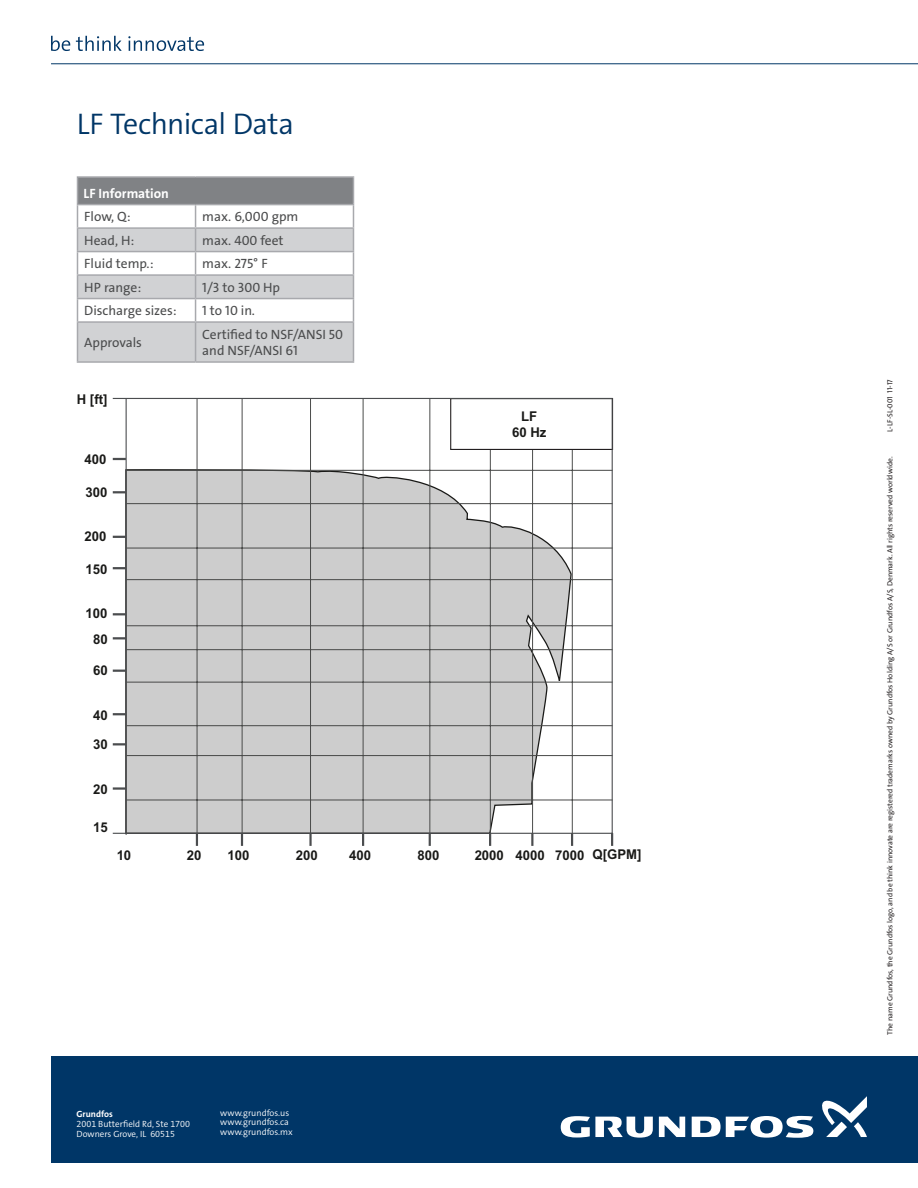
<style>
.page{position:relative;width:918px;height:1188px;background:#fff}
.page>*{position:absolute;margin:0;border:0;box-sizing:border-box;transform-origin:0 0}
.t1{font:30px "Grundfos The Sans V2 OT 4 SL";letter-spacing:-.02em;color:#003667}
.t2{font:13.5px/16.5px "Grundfos The Sans V2 OT 5 R";color:#4b4c4d}
.t3{font:700 13.5px/16.2px "Arial";color:#1a1a18;text-align:center}
.t4{font:13.5px "Grundfos The Sans V2 OT 7 B";letter-spacing:-.005em;color:#fff}
.t5{font:9px/9.9px "Grundfos The Sans V2 OT 4 SL";color:#fff}
.t6{font:9px "Grundfos The Sans V2 OT 7 B";color:#fff}
.t7{font:7.5px "Grundfos The Sans V2 OT 5 R";color:#231f20}
</style>
<div class="page">
<div style="left:51px;top:1056px;width:867px;height:106px;background:#003667"></div>
<hr style="left:51px;top:63px;width:867px;height:1px;background:#003667">
<svg style="left:659px;top:1117px;width:26px;height:20px"></svg>
<svg style="left:561px;top:1116px;width:92px;height:22px"></svg>
<svg style="left:692px;top:1116px;width:121px;height:22px"></svg>
<svg style="left:822px;top:1096px;width:45px;height:41px"></svg>
<svg style="left:51px;top:36px;width:19px;height:15px"></svg>
<svg style="left:76px;top:36px;width:46px;height:15px"></svg>
<svg style="left:128px;top:36px;width:76px;height:15px"></svg>
<hr style="left:77px;top:361px;width:119px;height:2px;background:#a8a9ad">
<hr style="left:196px;top:361px;width:158px;height:2px;background:#a8a9ad">
<hr style="left:77px;top:176px;width:119px;height:2px;background:#a8a9ad">
<hr style="left:196px;top:176px;width:158px;height:2px;background:#a8a9ad">
<svg style="left:77px;top:178px;width:277px;height:184px"></svg>
<hr style="left:77px;top:204px;width:119px;height:1px;background:#a8a9ad">
<hr style="left:196px;top:204px;width:158px;height:1px;background:#a8a9ad">
<svg style="left:196px;top:836px;width:2px;height:10px"></svg>
<svg style="left:241px;top:836px;width:2px;height:10px"></svg>
<svg style="left:309px;top:836px;width:3px;height:10px"></svg>
<svg style="left:362px;top:836px;width:2px;height:10px"></svg>
<svg style="left:429px;top:836px;width:2px;height:10px"></svg>
<svg style="left:489px;top:836px;width:2px;height:10px"></svg>
<svg style="left:531px;top:836px;width:2px;height:10px"></svg>
<svg style="left:571px;top:836px;width:2px;height:10px"></svg>
<svg style="left:611px;top:836px;width:2px;height:10px"></svg>
<svg style="left:112px;top:397px;width:501px;height:439px"></svg>
<h1 class="t1" style="left:77px;top:104px;width:219px">LF Technical Data</h1>
<h2 class="t4" style="left:83px;top:185px;width:87px">LF Information</h2>
<h2 class="t2" style="left:84px;top:209px;width:48px">Flow, Q:</h2>
<h2 class="t2" style="left:202px;top:209px;width:98px">max. 6,000 gpm</h2>
<h2 class="t2" style="left:84px;top:232px;width:52px">Head, H:</h2>
<h2 class="t2" style="left:202px;top:232px;width:83px">max. 400 feet</h2>
<h2 class="t2" style="left:84px;top:256px;width:71px">Fluid temp.:</h2>
<h2 class="t2" style="left:202px;top:256px;width:67px">max. 275° F</h2>
<h2 class="t2" style="left:84px;top:279px;width:59px">HP range:</h2>
<h2 class="t2" style="left:202px;top:279px;width:79px">1/3 to 300 Hp</h2>
<h2 class="t2" style="left:84px;top:303px;width:94px">Discharge sizes:</h2>
<h2 class="t2" style="left:202px;top:303px;width:54px">1 to 10 in.</h2>
<h2 class="t2" style="left:84px;top:334px;width:59px">Approvals</h2>
<h2 class="t2" style="left:202px;top:326px;width:142px">Certified to NSF/ANSI 50 and NSF/ANSI 61</h2>
<h2 class="t3" style="left:77px;top:391px;width:32px">H [ft]</h2>
<h2 class="t3" style="left:84px;top:451px;width:23px">400</h2>
<h2 class="t3" style="left:86px;top:485px;width:23px">300</h2>
<h2 class="t3" style="left:84px;top:529px;width:23px">200</h2>
<h2 class="t3" style="left:86px;top:562px;width:23px">150</h2>
<h2 class="t3" style="left:86px;top:601px;width:24px;line-height:25.5px">100<br>80</h2>
<h2 class="t3" style="left:93px;top:663px;width:16px">60</h2>
<h2 class="t3" style="left:93px;top:702px;width:16px;line-height:28.5px;text-align:left">40<br>30</h2>
<h2 class="t3" style="left:93px;top:781px;width:16px">20</h2>
<h2 class="t3" style="left:93px;top:819px;width:16px">15</h2>
<h2 class="t3" style="left:512px;top:408px;width:36px">LF<br>60 Hz</h2>
<h2 class="t3" style="left:117px;top:848px;width:16px">10</h2>
<h2 class="t3" style="left:187px;top:848px;width:16px">20</h2>
<h2 class="t3" style="left:227px;top:848px;width:23px">100</h2>
<h2 class="t3" style="left:296px;top:848px;width:23px">200</h2>
<h2 class="t3" style="left:349px;top:848px;width:23px">400</h2>
<h2 class="t3" style="left:418px;top:848px;width:23px">800</h2>
<h2 class="t3" style="left:475px;top:848px;width:168px">2000 4000 7000 Q[GPM]</h2>
<p class="t6" style="left:77px;top:1108px;width:38px">Grundfos</p>
<p class="t5" style="left:77px;top:1119px;width:115px">2001 Butterfield Rd, Ste 1700<br>Downers Grove, IL 60515</p>
<p class="t5" style="left:220px;top:1108px;width:74px">www.grundfos.us www.grundfos.ca www.grundfos.mx</p>
<p class="t7" style="left:885px;top:432px;width:54px;rotate:-90deg">L-LF-SL-001 11-17</p>
<p class="t7" style="left:885px;top:1035px;width:580px;rotate:-90deg">The name Grundfos, the Grundfos logo, and be think innovate are registered trademarks owned by Grundfos Holding A/S or Grundfos A/S, Denmark. All rights reserved worldwide.</p>
</div>
